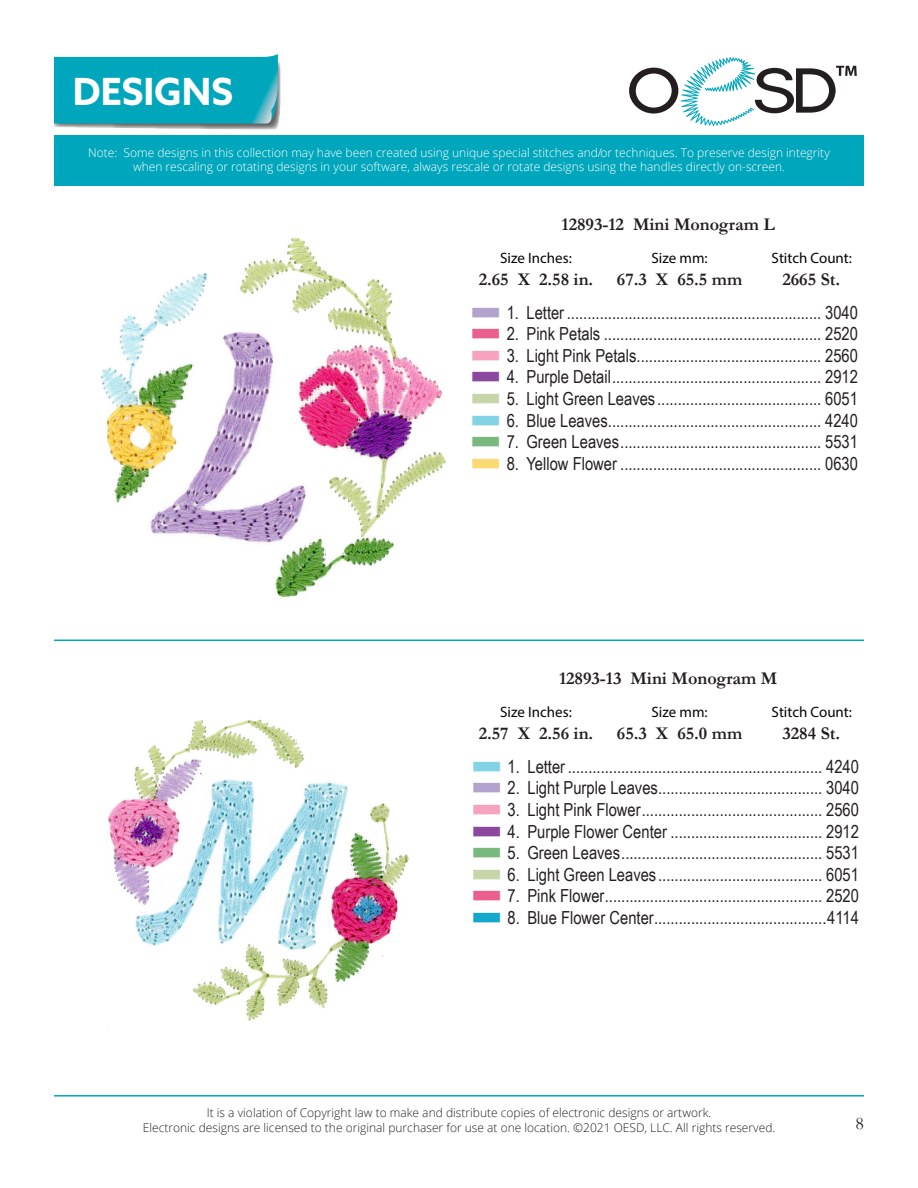
<style>
.page{position:relative;width:918px;height:1188px;background:#fff}
.page>*{position:absolute;margin:0;border:0;box-sizing:border-box;transform-origin:0 0}
.t1{font:700 37.5px "Azo Sans";color:#fff}
.t2{font:18px "Arial Narrow";color:#231f20}
.t3{font:700 18px "Garamond";color:#231f20}
.t4{font:18px "Garamond";color:#231f20}
.t5{font:15px "Myriad Pro";color:#040503}
.t6{font:300 12px/14.4px "Open Sans";color:#fff;text-align:center}
.t7{font:300 12px "Open Sans";color:#231f20}
.s1{font-family:"threadchart";color:#b1a2ce}
.s2{font-family:"threadchart";color:#ea5f8b}
.s3{font-family:"threadchart";color:#f5a3bf}
.s4{font-family:"threadchart";color:#8c479f}
.s5{font-family:"threadchart";color:#c8d5ab}
.s6{font-family:"threadchart";color:#84d2e5}
.s7{font-family:"threadchart";color:#7ab97d}
.s8{font-family:"threadchart";color:#f9da73}
.s9{font-family:"threadchart";color:#14a7cd}
</style>
<div class="page">
<svg style="left:629px;top:57px;width:228px;height:69px"></svg>
<div style="left:54px;top:135px;width:810px;height:51px;background:#00a7bc"></div>
<hr style="left:54px;top:640px;width:810px;height:1px;background:#00a7bc">
<hr style="left:54px;top:1095px;width:810px;height:2px;background:#00a7bc">
<svg style="left:54px;top:54px;width:227px;height:76px;background:#1fabbd"></svg>
<img style="left:108px;top:719px;width:301px;height:302px">
<img style="left:101px;top:237px;width:345px;height:361px">
<p class="t1" style="left:73px;top:67px;width:162px">DESIGNS</p>
<p class="t6" style="left:88px;top:145px;width:743px">Note: Some designs in this collection may have been created using unique special stitches and/or techniques. To preserve design integrity when rescaling or rotating designs in your software, always rescale or rotate designs using the handles directly on-screen.</p>
<p class="t3" style="left:562px;top:212px;width:215px">12893-12 Mini Monogram L</p>
<p class="t3" style="left:479px;top:267px;width:116px">2.65 X 2.58 in.</p>
<p class="t3" style="left:617px;top:267px;width:127px">67.3 X 65.5 mm</p>
<p class="t3" style="left:782px;top:267px;width:59px">2665 St.</p>
<p class="t5" style="left:500px;top:248px;width:73px">Size Inches:</p>
<p class="t5" style="left:652px;top:248px;width:58px">Size mm:</p>
<p class="t5" style="left:772px;top:248px;width:82px">Stitch Count:</p>
<p class="t2" style="left:472px;top:299px;width:387px"><span class="s1">n</span> 1. Letter .............................................................. 3040</p>
<p class="t2" style="left:472px;top:321px;width:387px"><span class="s2">n</span> 2. Pink Petals ..................................................... 2520</p>
<p class="t2" style="left:472px;top:342px;width:387px"><span class="s3">n</span> 3. Light Pink Petals............................................. 2560</p>
<p class="t2" style="left:472px;top:364px;width:387px"><span class="s4">n</span> 4. Purple Detail................................................... 2912</p>
<p class="t2" style="left:472px;top:385px;width:387px"><span class="s5">n</span> 5. Light Green Leaves........................................ 6051</p>
<p class="t2" style="left:472px;top:407px;width:387px"><span class="s6">n</span> 6. Blue Leaves.................................................... 4240</p>
<p class="t2" style="left:472px;top:429px;width:387px"><span class="s7">n</span> 7. Green Leaves................................................. 5531</p>
<p class="t2" style="left:472px;top:450px;width:387px"><span class="s8">n</span> 8. Yellow Flower ................................................. 0630</p>
<p class="t3" style="left:559px;top:666px;width:220px">12893-13 Mini Monogram M</p>
<p class="t3" style="left:617px;top:721px;width:127px">65.3 X 65.0 mm</p>
<p class="t3" style="left:782px;top:721px;width:59px">3284 St.</p>
<p class="t2" style="left:473px;top:753px;width:387px"><span class="s6">n</span> 1. Letter .............................................................. 4240</p>
<p class="t2" style="left:473px;top:775px;width:387px"><span class="s1">n</span> 2. Light Purple Leaves........................................ 3040</p>
<p class="t2" style="left:473px;top:796px;width:387px"><span class="s3">n</span> 3. Light Pink Flower............................................ 2560</p>
<p class="t2" style="left:473px;top:818px;width:387px"><span class="s4">n</span> 4. Purple Flower Center ..................................... 2912</p>
<p class="t2" style="left:473px;top:840px;width:387px"><span class="s7">n</span> 5. Green Leaves................................................. 5531</p>
<p class="t2" style="left:473px;top:861px;width:387px"><span class="s5">n</span> 6. Light Green Leaves........................................ 6051</p>
<p class="t2" style="left:473px;top:883px;width:387px"><span class="s2">n</span> 7. Pink Flower..................................................... 2520</p>
<p class="t2" style="left:473px;top:904px;width:387px"><span class="s9">n</span> 8. Blue Flower Center..........................................4114</p>
<p class="t5" style="left:500px;top:703px;width:73px">Size Inches:</p>
<p class="t5" style="left:652px;top:703px;width:58px">Size mm:</p>
<p class="t5" style="left:772px;top:703px;width:82px">Stitch Count:</p>
<p class="t3" style="left:479px;top:721px;width:116px">2.57 X 2.56 in.</p>
<p class="t7" style="left:207px;top:1105px;width:506px">It is a violation of Copyright law to make and distribute copies of electronic designs or artwork.</p>
<p class="t7" style="left:143px;top:1119px;width:634px">Electronic designs are licensed to the original purchaser for use at one location. ©2021 OESD, LLC. All rights reserved.</p>
<p class="t4" style="left:856px;top:1111px;width:10px">8</p>
</div>
